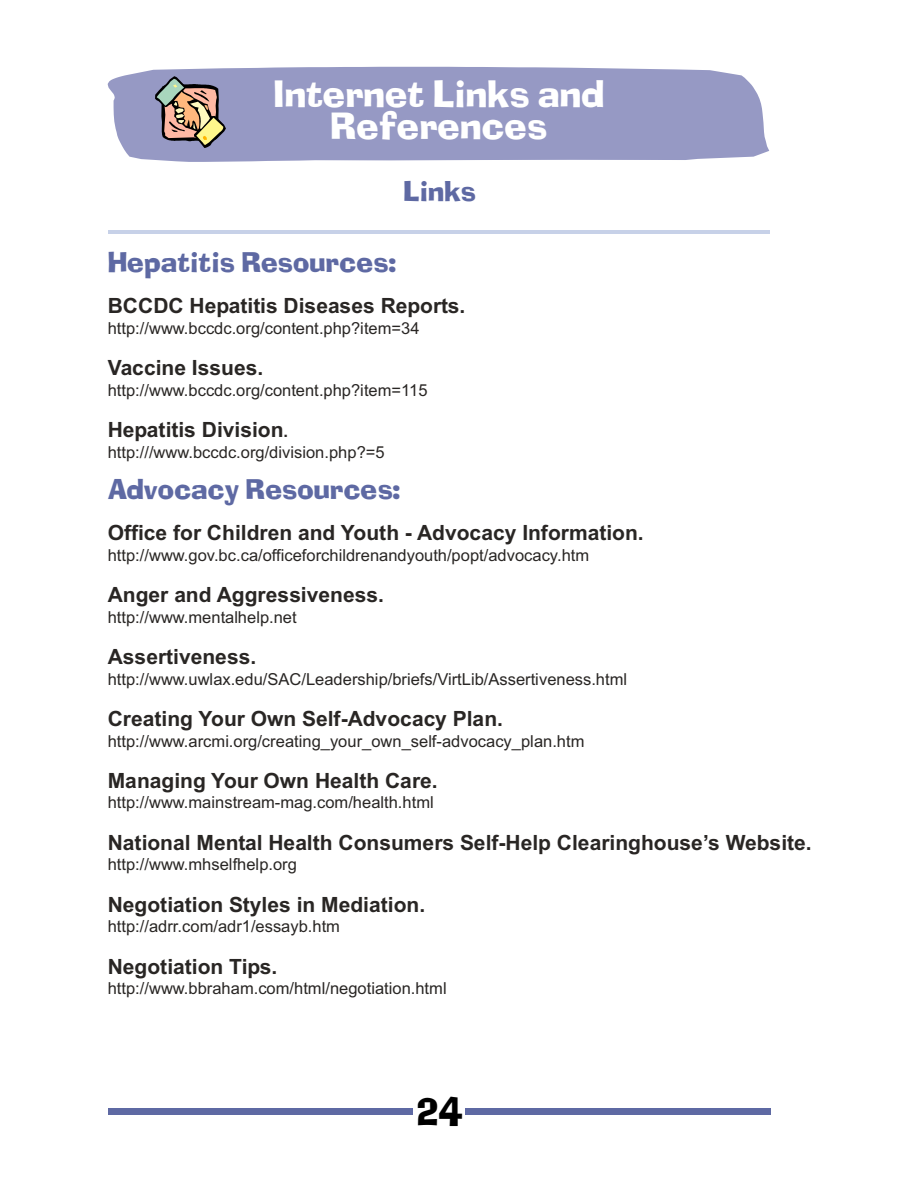
<style>
.page{position:relative;width:918px;height:1188px;background:#fff}
.page>*{position:absolute;margin:0;border:0;box-sizing:border-box;transform-origin:0 0}
.t1{font:36px/31.7px "Adelaide";color:#fff;text-align:center}
.t2{font:36px "Adelaide";color:#000}
.t3{font:27px "Adelaide";color:#5e69a3}
.t4{font:700 21px "Arial";color:#292624}
.t5{font:16.5px "Arial";color:#292624}
.s1{font-size:16.5px}
</style>
<div class="page">
<svg style="left:108px;top:67px;width:661px;height:95px;background:#9da0c8"></svg>
<svg style="left:155px;top:76px;width:71px;height:72px;background:#9d8d86"></svg>
<div style="left:465px;top:1109px;width:306px;height:6px;background:#5e69a3"></div>
<div style="left:108px;top:1109px;width:305px;height:6px;background:#5e69a3"></div>
<hr style="left:108px;top:231px;width:661px;height:3px;background:#c7d1e8">
<h1 class="t1" style="left:273px;top:83px;width:333px">Internet Links and<br>References</h1>
<h2 class="t3" style="left:403px;top:176px;width:74px">Links</h2>
<h2 class="t3" style="left:108px;top:246px;width:290px">Hepatitis Resources:</h2>
<p class="t4" style="left:108px;top:298px;width:359px">BCCDC Hepatitis Diseases Reports.</p>
<p class="t5" style="left:108px;top:322px;width:313px">http://www.bccdc.org/content.php?item=34</p>
<p class="t4" style="left:108px;top:360px;width:157px">Vaccine Issues.</p>
<p class="t5" style="left:108px;top:384px;width:321px">http://www.bccdc.org/content.php?item=115</p>
<p class="t4" style="left:108px;top:422px;width:182px">Hepatitis Division<span class="s1">.</span></p>
<p class="t5" style="left:108px;top:446px;width:278px">http:///www.bccdc.org/division.php?=5</p>
<h2 class="t3" style="left:108px;top:473px;width:294px">Advocacy Resources:</h2>
<p class="t4" style="left:108px;top:525px;width:538px">Office for Children and Youth - Advocacy Information.</p>
<p class="t5" style="left:108px;top:549px;width:483px">http://www.gov.bc.ca/officeforchildrenandyouth/popt/advocacy.htm</p>
<p class="t4" style="left:108px;top:587px;width:278px">Anger and Aggressiveness.</p>
<p class="t5" style="left:108px;top:611px;width:191px">http://www.mentalhelp.net</p>
<p class="t4" style="left:108px;top:649px;width:150px">Assertiveness.</p>
<p class="t5" style="left:108px;top:673px;width:521px">http://www.uwlax.edu/SAC/Leadership/briefs/VirtLib/Assertiveness.html</p>
<p class="t4" style="left:108px;top:711px;width:397px">Creating Your Own Self-Advocacy Plan.</p>
<p class="t5" style="left:108px;top:735px;width:478px">http://www.arcmi.org/creating_your_own_self-advocacy_plan.htm</p>
<p class="t4" style="left:108px;top:773px;width:332px">Managing Your Own Health Care.</p>
<p class="t5" style="left:108px;top:796px;width:327px">http://www.mainstream-mag.com/health.html</p>
<p class="t4" style="left:108px;top:834px;width:705px">National Mental Health Consumers Self-Help Clearinghouse’s Website.</p>
<p class="t5" style="left:108px;top:858px;width:191px">http://www.mhselfhelp.org</p>
<p class="t4" style="left:108px;top:896px;width:319px">Negotiation Styles in Mediation.</p>
<p class="t5" style="left:108px;top:920px;width:234px">http://adrr.com/adr1/essayb.htm</p>
<p class="t4" style="left:108px;top:958px;width:171px">Negotiation Tips.</p>
<p class="t5" style="left:108px;top:982px;width:340px">http://www.bbraham.com/html/negotiation.html</p>
<h1 class="t2" style="left:417px;top:1091px;width:47px">24</h1>
</div>
